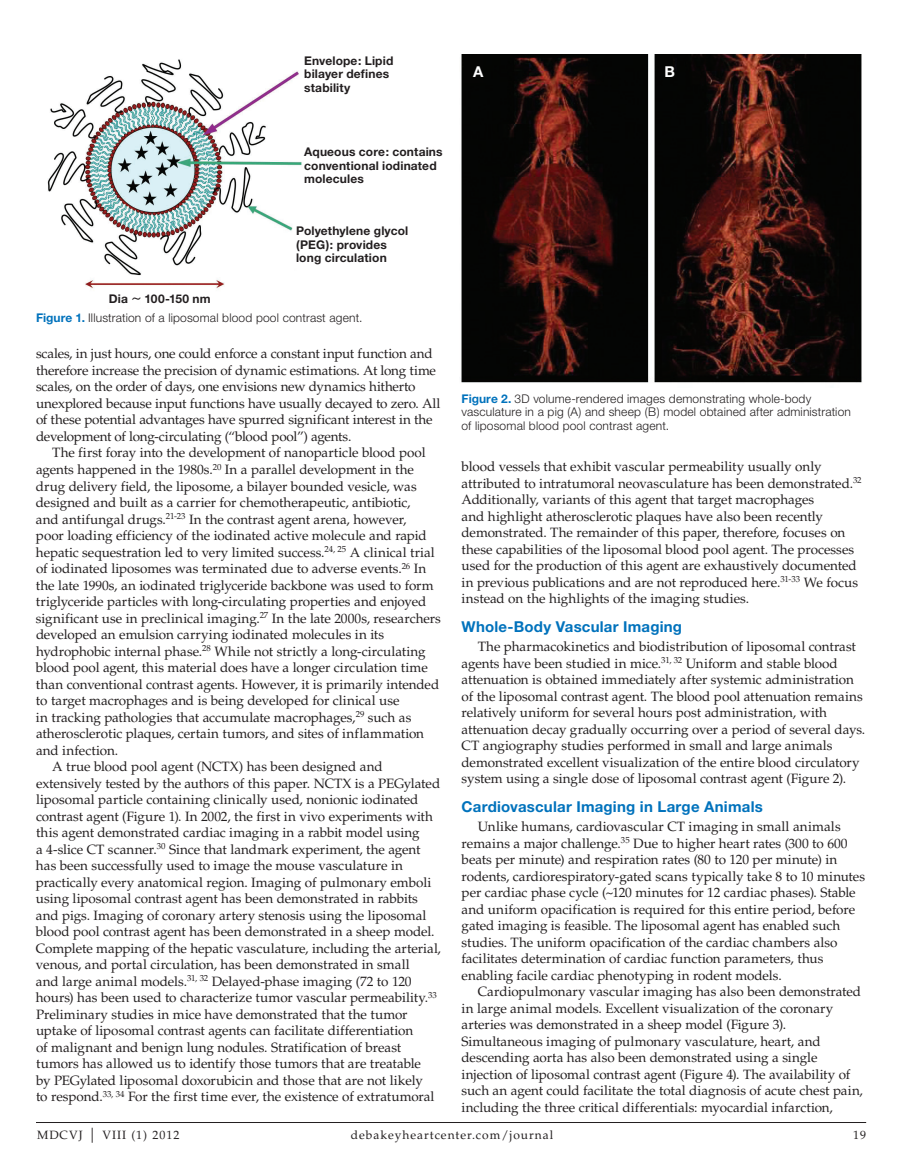
<style>
.page{position:relative;width:918px;height:1175px;background:#fff}
.page>*{position:absolute;margin:0;border:0;box-sizing:border-box;transform-origin:0 0}
.t1{font:700 15px "Helvetica Neue";letter-spacing:.015em;color:#0072bc}
.t2{font:700 15px "Helvetica Neue";color:#fff}
.t3{font:13.5px/16.5px "Palatino LT Std";letter-spacing:-.005em;color:#231f20}
.t4{font:300 12px/13.5px "Helvetica Neue";letter-spacing:.015em;color:#231f20}
.t5{font:700 12px/13.5px "Helvetica Neue";letter-spacing:.01em;color:#231f20}
.t6{font:12px "Palatino LT Std";letter-spacing:.08em;color:#231f20}
.s1{font-family:"Palatino LT Std";font-weight:400;font-size:16.5px}
.s2{font-weight:700;color:#0072bc}
.s3{font-size:15px}
</style>
<div class="page">
<hr style="left:36px;top:1122px;width:830px;height:1px;background:#231f20">
<img style="left:47px;top:59px;width:255px;height:230px">
<img style="left:461px;top:54px;width:401px;height:329px">
<p class="t5" style="left:304px;top:53px;width:91px">Envelope: Lipid bilayer defines stability</p>
<p class="t2" style="left:473px;top:63px;width:12px">A</p>
<p class="t2" style="left:664px;top:63px;width:12px">B</p>
<p class="t5" style="left:304px;top:145px;width:140px">Aqueous core: contains conventional iodinated molecules</p>
<p class="t5" style="left:109px;top:292px;width:103px">Dia <span class="s1">~</span> 100-150 nm</p>
<p class="t5" style="left:296px;top:224px;width:114px">Polyethylene glycol (PEG): provides long circulation</p>
<p class="t4" style="left:36px;top:310px;width:328px"><span class="s2">Figure 1.</span> Illustration of a liposomal blood pool contrast agent.</p>
<p class="t3" style="left:36px;top:346px;width:406px">scales, in just hours, one could enforce a constant input function and therefore increase the precision of dynamic estimations. At long time scales, on the order of days, one envisions new dynamics hitherto unexplored because input functions have usually decayed to zero. All of these potential advantages have spurred significant interest in the development of long-circulating (“blood pool”) agents.</p>
<p class="t3" style="left:52px;top:445px;width:375px">The first foray into the development of nanoparticle blood pool</p>
<p class="t3" style="left:36px;top:461px;width:379px">agents happened in the 1980s.<sup>20</sup> In a parallel development in the</p>
<p class="t3" style="left:36px;top:478px;width:382px">drug delivery field, the liposome, a bilayer bounded vesicle, was</p>
<p class="t3" style="left:36px;top:494px;width:376px">designed and built as a carrier for chemotherapeutic, antibiotic,</p>
<p class="t3" style="left:36px;top:511px;width:372px">and antifungal drugs.<sup>21-23</sup> In the contrast agent arena, however,</p>
<p class="t3" style="left:36px;top:527px;width:392px">poor loading efficiency of the iodinated active molecule and rapid</p>
<p class="t3" style="left:36px;top:544px;width:400px">hepatic sequestration led to very limited success.<sup>24,</sup> <sup>25</sup> A clinical trial</p>
<p class="t3" style="left:36px;top:560px;width:392px">of iodinated liposomes was terminated due to adverse events.<sup>26</sup> In</p>
<p class="t3" style="left:36px;top:577px;width:399px">the late 1990s, an iodinated triglyceride backbone was used to form</p>
<p class="t3" style="left:36px;top:593px;width:392px">triglyceride particles with long-circulating properties and enjoyed</p>
<p class="t3" style="left:36px;top:610px;width:406px">significant use in preclinical imaging.<sup>27</sup> In the late 2000s, researchers</p>
<p class="t3" style="left:36px;top:626px;width:350px">developed an emulsion carrying iodinated molecules in its</p>
<p class="t3" style="left:36px;top:643px;width:391px">hydrophobic internal phase.<sup>28</sup> While not strictly a long-circulating</p>
<p class="t3" style="left:36px;top:659px;width:393px">blood pool agent, this material does have a longer circulation time</p>
<p class="t3" style="left:36px;top:676px;width:405px">than conventional contrast agents. However, it is primarily intended</p>
<p class="t3" style="left:36px;top:692px;width:365px">to target macrophages and is being developed for clinical use</p>
<p class="t3" style="left:36px;top:709px;width:377px">in tracking pathologies that accumulate macrophages,<sup>29</sup> such as</p>
<p class="t3" style="left:36px;top:725px;width:390px">atherosclerotic plaques, certain tumors, and sites of inflammation</p>
<p class="t3" style="left:36px;top:742px;width:84px">and infection.</p>
<p class="t3" style="left:52px;top:758px;width:332px">A true blood pool agent (NCTX) has been designed and</p>
<p class="t3" style="left:36px;top:775px;width:406px">extensively tested by the authors of this paper. NCTX is a PEGylated</p>
<p class="t3" style="left:36px;top:791px;width:384px">liposomal particle containing clinically used, nonionic iodinated</p>
<p class="t3" style="left:36px;top:808px;width:399px">contrast agent (Figure 1). In 2002, the first in vivo experiments with</p>
<p class="t3" style="left:36px;top:824px;width:385px">this agent demonstrated cardiac imaging in a rabbit model using</p>
<p class="t3" style="left:36px;top:841px;width:386px">a 4-slice CT scanner.<sup>30</sup> Since that landmark experiment, the agent</p>
<p class="t3" style="left:36px;top:857px;width:369px">has been successfully used to image the mouse vasculature in</p>
<p class="t3" style="left:36px;top:874px;width:397px">practically every anatomical region. Imaging of pulmonary emboli</p>
<p class="t3" style="left:36px;top:890px;width:383px">using liposomal contrast agent has been demonstrated in rabbits</p>
<p class="t3" style="left:36px;top:907px;width:392px">and pigs. Imaging of coronary artery stenosis using the liposomal</p>
<p class="t3" style="left:36px;top:923px;width:400px">blood pool contrast agent has been demonstrated in a sheep model.</p>
<p class="t3" style="left:36px;top:940px;width:407px">Complete mapping of the hepatic vasculature, including the arterial,</p>
<p class="t3" style="left:36px;top:956px;width:375px">venous, and portal circulation, has been demonstrated in small</p>
<p class="t3" style="left:36px;top:973px;width:377px">and large animal models.<sup>31,</sup> <sup>32</sup> Delayed-phase imaging (72 to 120</p>
<p class="t3" style="left:36px;top:989px;width:403px">hours) has been used to characterize tumor vascular permeability.<sup>33</sup></p>
<p class="t3" style="left:36px;top:1006px;width:373px">Preliminary studies in mice have demonstrated that the tumor</p>
<p class="t3" style="left:36px;top:1022px;width:379px">uptake of liposomal contrast agents can facilitate differentiation</p>
<p class="t3" style="left:36px;top:1039px;width:367px">of malignant and benign lung nodules. Stratification of breast</p>
<p class="t3" style="left:36px;top:1055px;width:387px">tumors has allowed us to identify those tumors that are treatable</p>
<p class="t3" style="left:36px;top:1072px;width:388px">by PEGylated liposomal doxorubicin and those that are not likely</p>
<p class="t3" style="left:36px;top:1088px;width:400px">to respond.<sup>33,</sup> <sup>34</sup> For the first time ever, the existence of extratumoral</p>
<p class="t4" style="left:462px;top:391px;width:391px"><span class="s2">Figure 2.</span> 3D volume-rendered images demonstrating whole-body vasculature in a pig (A) and sheep (B) model obtained after administration of liposomal blood pool contrast agent.</p>
<p class="t3" style="left:462px;top:458px;width:402px">blood vessels that exhibit vascular permeability usually only attributed to intratumoral neovasculature has been demonstrated.<sup>32<br></sup>Additionally, variants of this agent that target macrophages<br>and highlight atherosclerotic plaques have also been recently demonstrated. The remainder of this paper, therefore, focuses on these capabilities of the liposomal blood pool agent. The processes used for the production of this agent are exhaustively documented in previous publications and are not reproduced here.<sup>31-33</sup> We focus instead on the highlights of the imaging studies.</p>
<p class="t1" style="left:462px;top:617px;width:222px">Whole-Body Vascular Imaging</p>
<p class="t3" style="left:462px;top:638px;width:405px;text-indent:16px">The pharmacokinetics and biodistribution of liposomal contrast agents have been studied in mice.<sup>31,</sup> <sup>32</sup> Uniform and stable blood attenuation is obtained immediately after systemic administration of the liposomal contrast agent. The blood pool attenuation remains relatively uniform for several hours post administration, with attenuation decay gradually occurring over a period of several days.<br>CT angiography studies performed in small and large animals demonstrated excellent visualization of the entire blood circulatory system using a single dose of liposomal contrast agent (Figure 2).</p>
<p class="t1" style="left:462px;top:797px;width:303px">Cardiovascular Imaging in Large Animals</p>
<p class="t3" style="left:462px;top:818px;width:405px;text-indent:16px">Unlike humans, cardiovascular CT imaging in small animals remains a major challenge.<sup>35</sup> Due to higher heart rates (300 to 600 beats per minute) and respiration rates (80 to 120 per minute) in rodents, cardiorespiratory-gated scans typically take 8 to 10 minutes per cardiac phase cycle (~120 minutes for 12 cardiac phases). Stable and uniform opacification is required for this entire period, before gated imaging is feasible. The liposomal agent has enabled such studies. The uniform opacification of the cardiac chambers also facilitates determination of cardiac function parameters, thus enabling facile cardiac phenotyping in rodent models.</p>
<p class="t3" style="left:462px;top:983px;width:403px;text-indent:16px">Cardiopulmonary vascular imaging has also been demonstrated in large animal models. Excellent visualization of the coronary arteries was demonstrated in a sheep model (Figure 3).<br>Simultaneous imaging of pulmonary vasculature, heart, and descending aorta has also been demonstrated using a single injection of liposomal contrast agent (Figure 4). The availability of such an agent could facilitate the total diagnosis of acute chest pain, including the three critical differentials: myocardial infarction,</p>
<p class="t6" style="left:37px;top:1127px;width:73px">MDCVJ <span class="s3">|</span> VIII</p>
<p class="t6" style="left:131px;top:1127px;width:50px">(1) 2012</p>
<p class="t6" style="left:351px;top:1127px;width:204px">debakeyheartcenter.com/journal</p>
<p class="t6" style="left:853px;top:1127px;width:14px">19</p>
</div>
